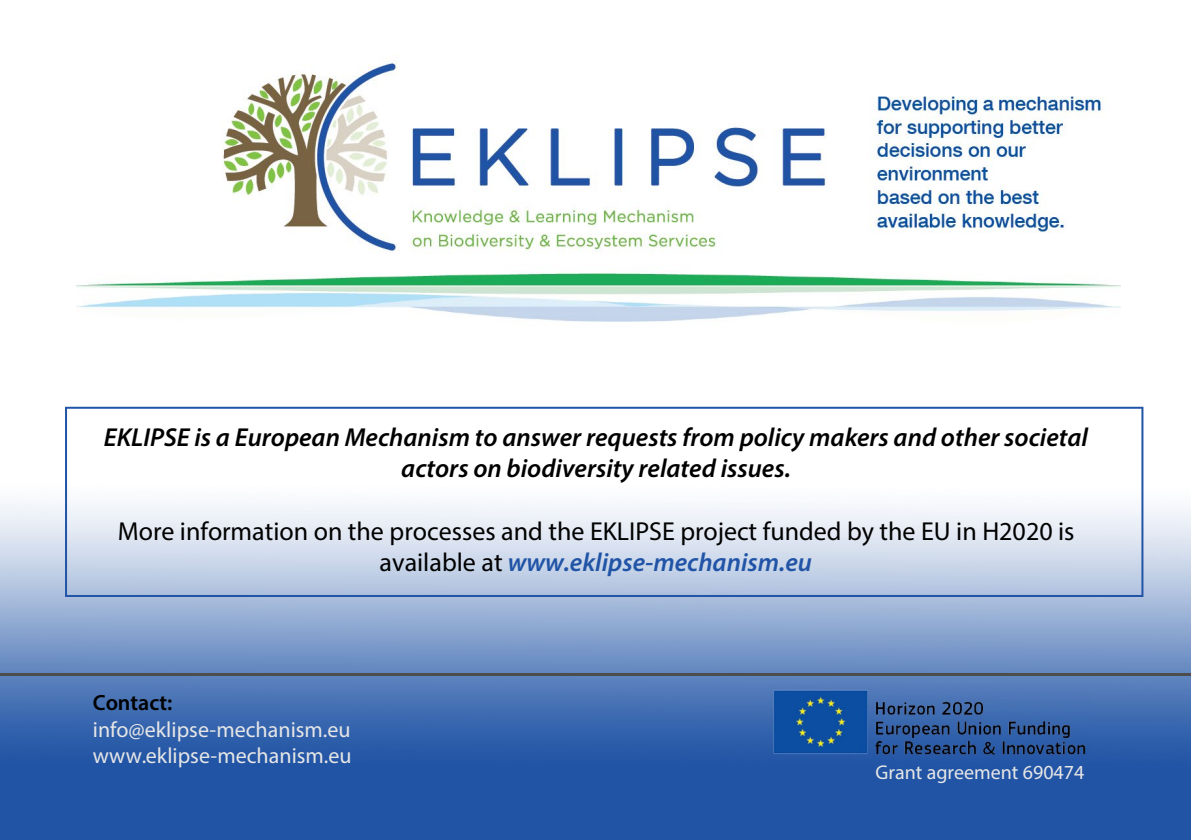
<style>
.page{position:relative;width:1191px;height:840px;background:#fff}
.page>*{position:absolute;margin:0;border:0;box-sizing:border-box;transform-origin:0 0}
.t1{font:italic 600 26px/31.2px "Myriad Pro";color:#000;text-align:center}
.t2{font:26px/31.2px "Myriad Pro";color:#000;text-align:center}
.t3{font:22px/26.4px "Myriad Pro";color:#e6e6e6}
.t4{font:600 22px "Myriad Pro";color:#000}
.t5{font:20px "Myriad Pro";color:#e6e6e6}
.s1{font-weight:600;font-style:italic;color:#2154a6}
</style>
<div class="page">
<img style="left:0;top:406px;width:1191px;height:433px">
<img style="left:77px;top:61px;width:1043px;height:261px">
<svg style="left:65px;top:406px;width:1078px;height:190px"></svg>
<hr style="left:0;top:672px;width:1191px;height:2px;background:#4d4d4d">
<img style="left:769px;top:684px;width:321px;height:74px">
<p class="t1" style="left:104px;top:421px;width:985px">EKLIPSE is a European Mechanism to answer requests from policy makers and other societal actors on biodiversity related issues.</p>
<p class="t2" style="left:118px;top:515px;width:958px">More information on the processes and the EKLIPSE project funded by the EU in H2020 is available at <span class="s1">www.eklipse-mechanism.eu</span></p>
<p class="t4" style="left:93px;top:688px;width:81px">Contact:</p>
<p class="t3" style="left:93px;top:715px;width:260px">info@eklipse-mechanism.eu www.eklipse-mechanism.eu</p>
<p class="t5" style="left:875px;top:759px;width:210px">Grant agreement 690474</p>
</div>
